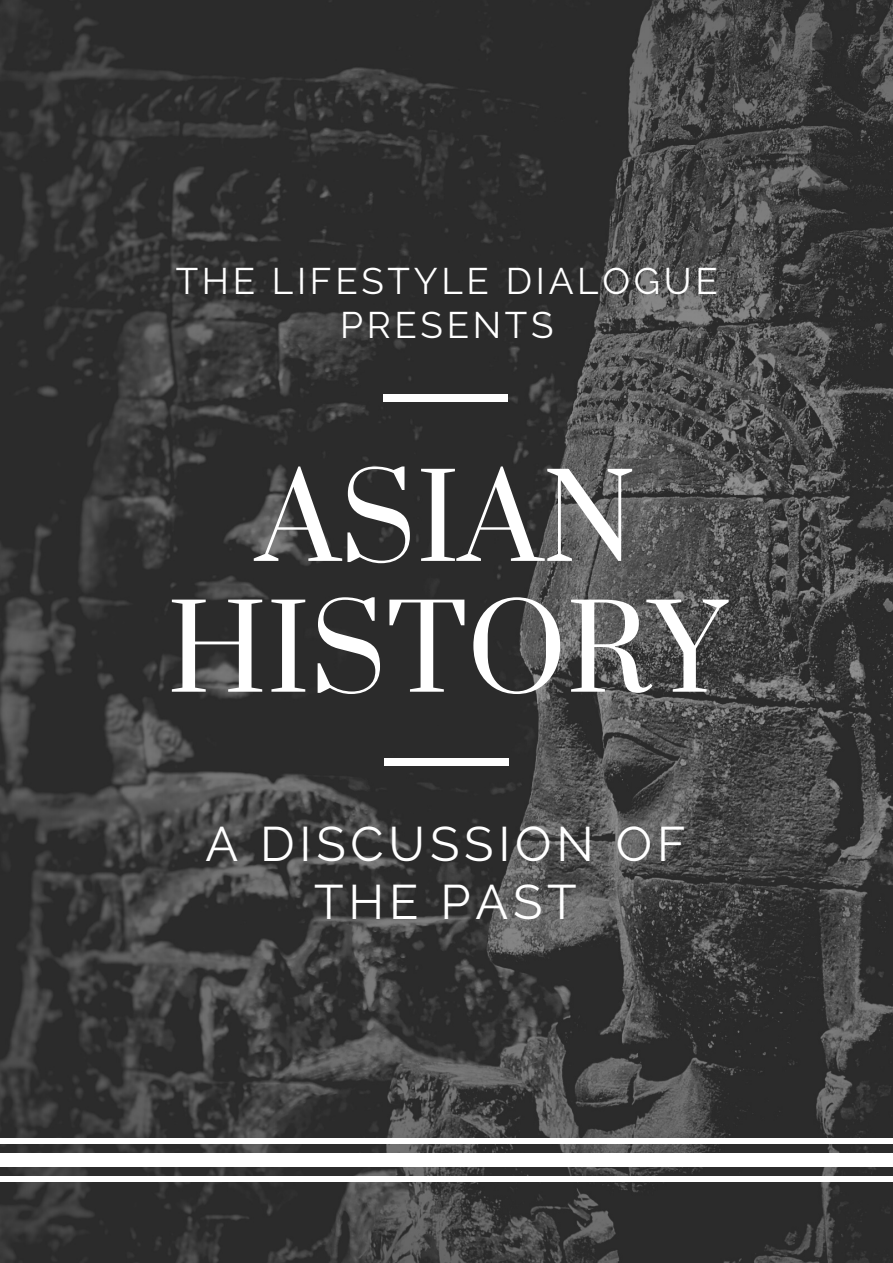
<style>
.page{position:relative;width:893px;height:1263px;background:#fff}
.page>*{position:absolute;margin:0;border:0;box-sizing:border-box;transform-origin:0 0}
.t1{font:115.12px/130.8px "Prata";color:#fff;text-align:center}
.t2{font:48.38px/57.9px "Raleway";letter-spacing:.1em;color:#fff;text-align:center}
.t3{font:36.83px/44px "Raleway";letter-spacing:.1em;color:#fff;text-align:center}
</style>
<div class="page">
<img style="left:0;top:0;width:893px;height:1263px">
<div style="left:0;top:1138px;width:893px;height:5px;background:#fff"></div>
<div style="left:0;top:1176px;width:893px;height:5px;background:#fff"></div>
<div style="left:0;top:1153px;width:893px;height:13px;background:#fff"></div>
<div style="left:383px;top:394px;width:124px;height:8px;background:#fff"></div>
<div style="left:385px;top:758px;width:124px;height:7px;background:#fff"></div>
<p class="t3" style="left:176px;top:259px;width:544px">THE LIFESTYLE DIALOGUE<br>PRESENTS</p>
<h1 class="t1" style="left:167px;top:459px;width:560px">ASIAN<br>HISTORY</h1>
<h2 class="t2" style="left:205px;top:815px;width:481px">A DISCUSSION OF<br>THE PAST</h2>
</div>
